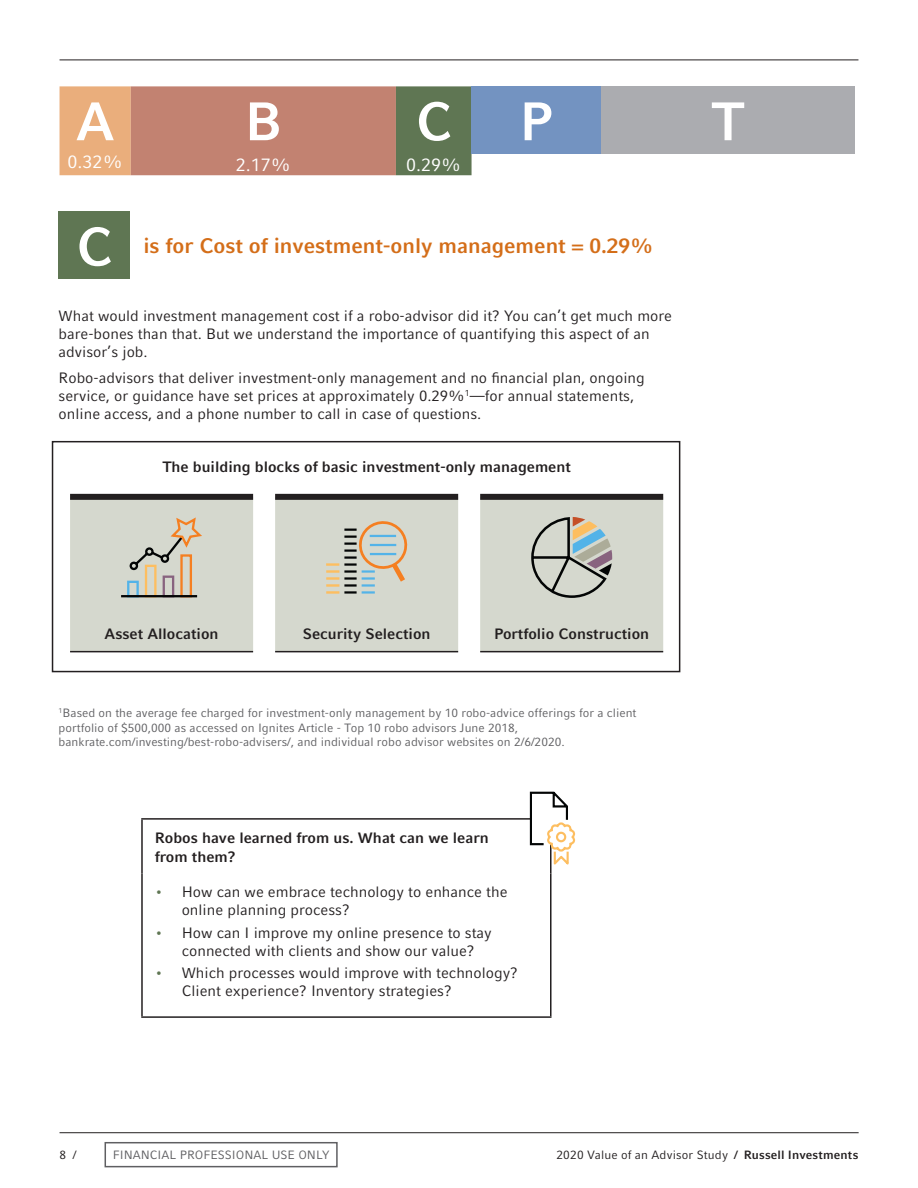
<style>
.page{position:relative;width:918px;height:1188px;background:#fff}
.page>*{position:absolute;margin:0;border:0;box-sizing:border-box;transform-origin:0 0}
.t1{font:700 54px "Compatil Fact LT Pro";color:#fff}
.t2{font:700 21px "Compatil Fact LT Pro";color:#d46e19}
.t3{font:18px "Compatil Fact LT Pro";color:#fff}
.t4{font:15px/18px "Compatil Fact LT Pro";color:#231f20}
.t5{font:700 15px/19.5px "Compatil Fact LT Pro";color:#231f20}
.t6{font:12px/14.2px "Compatil Fact LT Pro";color:#5f5f62}
.t7{font:12px "Compatil Fact LT Pro";letter-spacing:.015em;color:#231f20}
.s1{color:#5f7653}
.s2{font-weight:700}
</style>
<div class="page">
<div style="left:105px;top:1142px;width:233px;height:25px;border:2px solid #5f5f62"></div>
<svg style="left:60px;top:86px;width:412px;height:89px;background:#b6886e"></svg>
<div style="left:472px;top:86px;width:129px;height:68px;background:#7393c1"></div>
<div style="left:601px;top:86px;width:254px;height:68px;background:#abacb0"></div>
<div style="left:59px;top:212px;width:71px;height:67px;background:#5f7653"></div>
<svg style="left:70px;top:497px;width:593px;height:155px;background:#d8dbd2"></svg>
<div style="left:70px;top:494px;width:183px;height:6px;background:#231f20"></div>
<div style="left:275px;top:494px;width:183px;height:6px;background:#231f20"></div>
<div style="left:480px;top:494px;width:183px;height:6px;background:#231f20"></div>
<hr style="left:70px;top:651px;width:183px;height:1px;background:#231f20">
<hr style="left:275px;top:651px;width:183px;height:1px;background:#231f20">
<hr style="left:480px;top:651px;width:183px;height:1px;background:#231f20">
<div style="left:127px;top:581px;width:12px;height:16px;border:2px solid #53b3e8"></div>
<div style="left:145px;top:565px;width:12px;height:32px;border:2px solid #fdbe60"></div>
<div style="left:163px;top:576px;width:11px;height:21px;border:2px solid #88637f"></div>
<div style="left:180px;top:554px;width:12px;height:43px;border:2px solid #f57f21"></div>
<hr style="left:121px;top:595px;width:76px;height:2px;background:#030505">
<svg style="left:128px;top:517px;width:74px;height:54px;background:#cbc4b3"></svg>
<svg style="left:326px;top:521px;width:81px;height:73px;background:#c8c4b5"></svg>
<svg style="left:531px;top:517px;width:81px;height:81px;background:#b0b2ab"></svg>
<div style="left:52px;top:441px;width:628px;height:231px;border:2px solid #231f20"></div>
<hr style="left:141px;top:818px;width:411px;height:2px;background:#231f20">
<hr style="left:141px;top:820px;width:2px;height:53px;background:#231f20">
<hr style="left:550px;top:820px;width:2px;height:53px;background:#231f20">
<hr style="left:141px;top:873px;width:2px;height:143px;background:#231f20">
<hr style="left:550px;top:873px;width:2px;height:143px;background:#231f20">
<hr style="left:141px;top:1016px;width:411px;height:2px;background:#231f20">
<svg style="left:530px;top:792px;width:45px;height:73px"></svg>
<div style="left:556px;top:832px;width:10px;height:10px;border:2px solid #fdbe60;border-radius:50%"></div>
<hr style="left:60px;top:1132px;width:799px;height:1px;background:#231f20">
<hr style="left:60px;top:60px;width:798px;height:1px;background:#231f20">
<h1 class="t1" style="left:76px;top:90px;width:40px">A</h1>
<h1 class="t1" style="left:245px;top:90px;width:39px">B</h1>
<h1 class="t1" style="left:416px;top:90px;width:139px">C P</h1>
<h1 class="t1" style="left:711px;top:90px;width:36px">T</h1>
<p class="t3" style="left:68px;top:151px;width:57px">0.32%</p>
<p class="t3" style="left:236px;top:155px;width:57px">2.17%</p>
<p class="t3" style="left:406px;top:155px;width:57px">0.29%</p>
<h1 class="t1" style="left:76px;top:215px;width:38px">C</h1>
<h2 class="t2" style="left:143px;top:234px;width:512px">is for Cost of investment-only management = 0.29%</h2>
<p class="t4" style="left:59px;top:306px;width:615px">What would investment management cost if a robo-advisor did it? You can’t get much more bare-bones than that. But we understand the importance of quantifying this aspect of an advisor’s job.</p>
<p class="t4" style="left:59px;top:369px;width:588px">Robo-advisors that deliver investment-only management and no financial plan, ongoing service, or guidance have set prices at approximately 0.29%<sup>1</sup>—for annual statements, online access, and a phone number to call in case of questions.</p>
<p class="t5" style="left:162px;top:457px;width:410px">The building blocks of basic investment-only management</p>
<p class="t5" style="left:105px;top:624px;width:116px">Asset Allocation</p>
<p class="t5" style="left:303px;top:624px;width:129px">Security Selection</p>
<p class="t5" style="left:494px;top:624px;width:157px">Portfolio Construction</p>
<p class="t6" style="left:59px;top:706px;width:579px"><sup>1</sup>Based on the average fee charged for investment-only management by 10 robo-advice offerings for a client portfolio of $500,000 as accessed on Ignites Article - Top 10 robo advisors June 2018, bankrate.com/investing/best-robo-advisers/, and individual robo advisor websites on 2/6/2020.</p>
<p class="t5" style="left:155px;top:828px;width:336px">Robos have learned from us. What can we learn from them?</p>
<p class="t4" style="left:182px;top:883px;width:327px;text-indent:-27px"><span class="s1">•</span> How can we embrace technology to enhance the online planning process?</p>
<p class="t4" style="left:182px;top:923px;width:312px;text-indent:-27px"><span class="s1">•</span> How can I improve my online presence to stay connected with clients and show our value?</p>
<p class="t4" style="left:182px;top:964px;width:338px;text-indent:-27px"><span class="s1">•</span> Which processes would improve with technology?<br>Client experience? Inventory strategies?</p>
<p class="t7" style="left:60px;top:1147px;width:19px">8 /</p>
<p class="t7" style="left:556px;top:1147px;width:304px">2020 Value of an Advisor Study <span class="s2">/ Russell Investments</span></p>
<p class="t6" style="left:113px;top:1148px;width:218px">FINANCIAL PROFESSIONAL USE ONLY</p>
</div>
